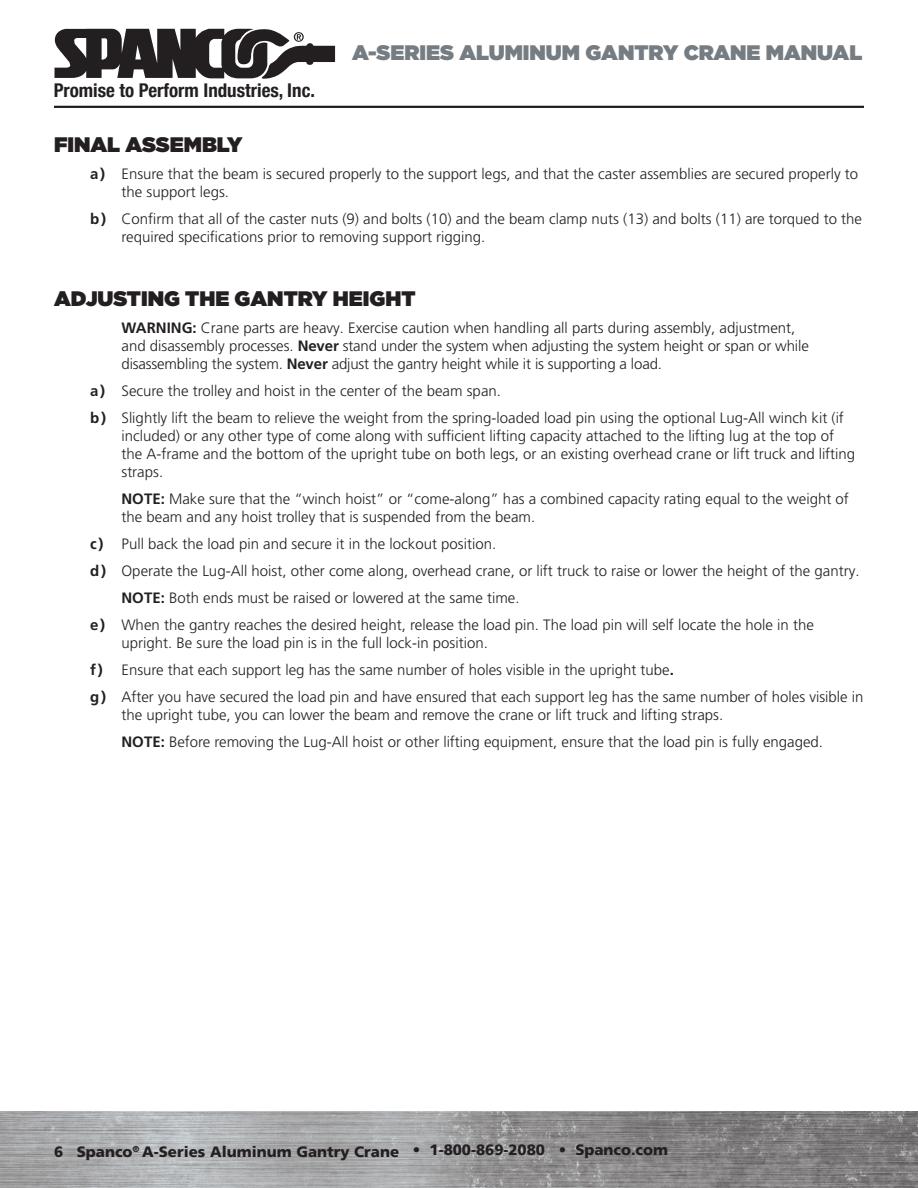
<style>
.page{position:relative;width:918px;height:1188px;background:#fff}
.page>*{position:absolute;margin:0;border:0;box-sizing:border-box;transform-origin:0 0}
.t1{font:900 21px "Gotham";color:#231f20}
.t2{font:900 21px "Gotham";color:#757d82}
.t3{font:700 condensed 18.9px "Helvetica Neue";color:#231f20}
.Bullet_Notes{font:300 15px/18px "Frutiger LT Pro";color:#231f20}
.t4{font:900 15px "Frutiger LT Pro";color:#231f20}
.s1{font-weight:700}
</style>
<div class="page">
<svg style="left:55px;top:28px;width:280px;height:51px"></svg>
<hr style="left:54px;top:106px;width:810px;height:2px;background:#231f20">
<img style="left:0;top:1112px;width:918px;height:76px">
<p class="t3" style="left:54px;top:74px;width:263px">Promise to Perform Industries, Inc.</p>
<h1 class="t2" style="left:352px;top:37px;width:512px">A-SERIES ALUMINUM GANTRY CRANE MANUAL</h1>
<p class="t1" style="left:54px;top:129px;width:190px">FINAL ASSEMBLY</p>
<p class="Bullet_Notes" style="left:122px;top:165px;width:738px;text-indent:-32px"><span class="s1">a)</span> Ensure that the beam is secured properly to the support legs, and that the caster assemblies are secured properly to the support legs.</p>
<p class="Bullet_Notes" style="left:122px;top:210px;width:742px;text-indent:-32px"><span class="s1">b)</span> Confirm that all of the caster nuts (9) and bolts (10) and the beam clamp nuts (13) and bolts (11) are torqued to the required specifications prior to removing support rigging.</p>
<p class="t1" style="left:54px;top:284px;width:363px">ADJUSTING THE GANTRY HEIGHT</p>
<p class="Bullet_Notes" style="left:122px;top:319px;width:689px"><span class="s1">WARNING:</span> Crane parts are heavy. Exercise caution when handling all parts during assembly, adjustment, and disassembly processes. <span class="s1">Never</span> stand under the system when adjusting the system height or span or while disassembling the system. <span class="s1">Never</span> adjust the gantry height while it is supporting a load.</p>
<p class="Bullet_Notes" style="left:90px;top:382px;width:413px"><span class="s1">a)</span> Secure the trolley and hoist in the center of the beam span.</p>
<p class="Bullet_Notes" style="left:122px;top:409px;width:735px;text-indent:-32px"><span class="s1">b)</span> Slightly lift the beam to relieve the weight from the spring-loaded load pin using the optional Lug-All winch kit (if included) or any other type of come along with sufficient lifting capacity attached to the lifting lug at the top of the A-frame and the bottom of the upright tube on both legs, or an existing overhead crane or lift truck and lifting straps.</p>
<p class="Bullet_Notes" style="left:122px;top:490px;width:729px"><span class="s1">NOTE:</span> Make sure that the “winch hoist” or “come-along” has a combined capacity rating equal to the weight of the beam and any hoist trolley that is suspended from the beam.</p>
<p class="Bullet_Notes" style="left:90px;top:535px;width:408px"><span class="s1">c )</span> Pull back the load pin and secure it in the lockout position.</p>
<p class="Bullet_Notes" style="left:90px;top:562px;width:771px"><span class="s1">d)</span> Operate the Lug-All hoist, other come along, overhead crane, or lift truck to raise or lower the height of the gantry.</p>
<p class="Bullet_Notes" style="left:122px;top:589px;width:400px"><span class="s1">NOTE:</span> Both ends must be raised or lowered at the same time.</p>
<p class="Bullet_Notes" style="left:122px;top:616px;width:694px;text-indent:-32px"><span class="s1">e)</span> When the gantry reaches the desired height, release the load pin. The load pin will self locate the hole in the upright. Be sure the load pin is in the full lock-in position.</p>
<p class="Bullet_Notes" style="left:90px;top:661px;width:585px"><span class="s1">f)</span> Ensure that each support leg has the same number of holes visible in the upright tube<span class="s1">.</span></p>
<p class="Bullet_Notes" style="left:122px;top:688px;width:744px;text-indent:-32px"><span class="s1">g)</span> After you have secured the load pin and have ensured that each support leg has the same number of holes visible in the upright tube, you can lower the beam and remove the crane or lift truck and lifting straps.</p>
<p class="Bullet_Notes" style="left:122px;top:733px;width:703px"><span class="s1">NOTE:</span> Before removing the Lug-All hoist or other lifting equipment, ensure that the load pin is fully engaged.</p>
<p class="t4" style="left:54px;top:1142px;width:616px">6 Spanco<sup>®</sup> A-Series Aluminum Gantry Crane • 1-800-869-2080 • Spanco.com</p>
</div>
